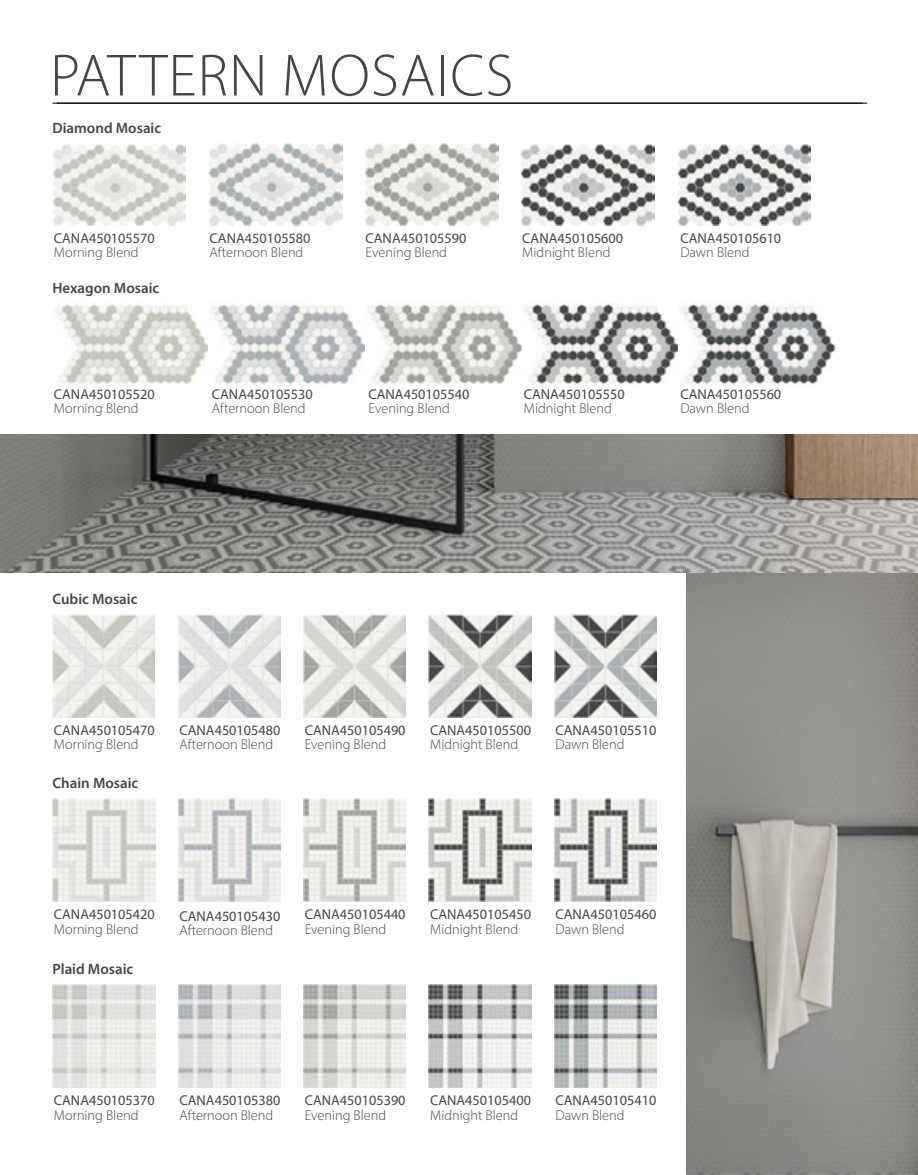
<style>
.page{position:relative;width:918px;height:1175px;background:#fff}
.page>*{position:absolute;margin:0;border:0;box-sizing:border-box;transform-origin:0 0}
.t1{font:300 60px "Myriad Pro";letter-spacing:.02em;color:#454649}
.t2{font:600 15px "Myriad Pro";color:#474649}
.t3{font:14.25px "Myriad Pro";color:#474649}
.t4{font:300 14.25px "Myriad Pro";color:#474649}
</style>
<div class="page">
<hr style="left:52px;top:103px;width:810px;height:1px;background:#000">
<hr style="left:57px;top:103px;width:810px;height:1px;background:#000">
<img style="left:53px;top:144px;width:133px;height:81px">
<img style="left:208px;top:144px;width:135px;height:81px">
<img style="left:364px;top:144px;width:135px;height:81px">
<img style="left:521px;top:144px;width:133px;height:81px">
<img style="left:677px;top:144px;width:133px;height:81px">
<img style="left:54px;top:303px;width:154px;height:82px">
<img style="left:210px;top:303px;width:155px;height:82px">
<img style="left:367px;top:304px;width:155px;height:81px">
<img style="left:524px;top:303px;width:154px;height:82px">
<img style="left:680px;top:303px;width:156px;height:82px">
<img style="left:53px;top:614px;width:102px;height:103px">
<img style="left:178px;top:614px;width:103px;height:103px">
<img style="left:303px;top:614px;width:103px;height:103px">
<img style="left:429px;top:614px;width:102px;height:103px">
<img style="left:554px;top:614px;width:103px;height:103px">
<img style="left:53px;top:799px;width:102px;height:102px">
<img style="left:178px;top:799px;width:103px;height:102px">
<img style="left:303px;top:799px;width:103px;height:102px">
<img style="left:429px;top:799px;width:102px;height:102px">
<img style="left:554px;top:799px;width:103px;height:102px">
<img style="left:53px;top:984px;width:102px;height:103px">
<img style="left:178px;top:984px;width:103px;height:103px">
<img style="left:303px;top:984px;width:103px;height:103px">
<img style="left:429px;top:984px;width:102px;height:103px">
<img style="left:554px;top:984px;width:103px;height:103px">
<img style="left:686px;top:573px;width:232px;height:601px">
<img style="left:0;top:434px;width:918px;height:139px">
<h1 class="t1" style="left:50px;top:39px;width:465px">PATTERN MOSAICS</h1>
<p class="t2" style="left:52px;top:118px;width:110px">Diamond Mosaic</p>
<p class="t3" style="left:54px;top:229px;width:102px">CANA450105570</p>
<p class="t4" style="left:54px;top:244px;width:86px">Morning Blend</p>
<p class="t2" style="left:52px;top:278px;width:108px">Hexagon Mosaic</p>
<p class="t3" style="left:54px;top:385px;width:102px">CANA450105520</p>
<p class="t4" style="left:54px;top:399px;width:86px">Morning Blend</p>
<p class="t3" style="left:210px;top:229px;width:102px">CANA450105580</p>
<p class="t4" style="left:210px;top:244px;width:95px">Afternoon Blend</p>
<p class="t3" style="left:212px;top:385px;width:102px">CANA450105530</p>
<p class="t4" style="left:212px;top:399px;width:95px">Afternoon Blend</p>
<p class="t3" style="left:366px;top:229px;width:102px">CANA450105590</p>
<p class="t4" style="left:366px;top:244px;width:83px">Evening Blend</p>
<p class="t3" style="left:369px;top:385px;width:102px">CANA450105540</p>
<p class="t4" style="left:369px;top:399px;width:83px">Evening Blend</p>
<p class="t3" style="left:522px;top:229px;width:102px">CANA450105600</p>
<p class="t4" style="left:522px;top:244px;width:90px">Midnight Blend</p>
<p class="t3" style="left:524px;top:385px;width:102px">CANA450105550</p>
<p class="t4" style="left:524px;top:399px;width:90px">Midnight Blend</p>
<p class="t3" style="left:680px;top:229px;width:102px">CANA450105610</p>
<p class="t4" style="left:680px;top:244px;width:71px">Dawn Blend</p>
<p class="t3" style="left:680px;top:385px;width:102px">CANA450105560</p>
<p class="t4" style="left:680px;top:399px;width:71px">Dawn Blend</p>
<p class="t2" style="left:52px;top:589px;width:86px">Cubic Mosaic</p>
<p class="t3" style="left:54px;top:721px;width:102px">CANA450105470</p>
<p class="t4" style="left:54px;top:736px;width:86px">Morning Blend</p>
<p class="t2" style="left:52px;top:773px;width:87px">Chain Mosaic</p>
<p class="t3" style="left:180px;top:721px;width:102px">CANA450105480</p>
<p class="t4" style="left:180px;top:736px;width:95px">Afternoon Blend</p>
<p class="t3" style="left:305px;top:721px;width:102px">CANA450105490</p>
<p class="t4" style="left:305px;top:736px;width:83px">Evening Blend</p>
<p class="t3" style="left:430px;top:721px;width:102px">CANA450105500</p>
<p class="t4" style="left:430px;top:736px;width:90px">Midnight Blend</p>
<p class="t3" style="left:555px;top:721px;width:102px">CANA450105510</p>
<p class="t4" style="left:555px;top:736px;width:71px">Dawn Blend</p>
<p class="t3" style="left:54px;top:905px;width:102px">CANA450105420</p>
<p class="t4" style="left:54px;top:920px;width:86px">Morning Blend</p>
<p class="t2" style="left:52px;top:959px;width:82px">Plaid Mosaic</p>
<p class="t3" style="left:180px;top:907px;width:102px">CANA450105430</p>
<p class="t4" style="left:180px;top:921px;width:95px">Afternoon Blend</p>
<p class="t3" style="left:305px;top:905px;width:102px">CANA450105440</p>
<p class="t4" style="left:305px;top:920px;width:83px">Evening Blend</p>
<p class="t3" style="left:430px;top:905px;width:102px">CANA450105450</p>
<p class="t4" style="left:430px;top:920px;width:90px">Midnight Blend</p>
<p class="t3" style="left:555px;top:905px;width:102px">CANA450105460</p>
<p class="t4" style="left:555px;top:920px;width:71px">Dawn Blend</p>
<p class="t3" style="left:54px;top:1091px;width:102px">CANA450105370</p>
<p class="t4" style="left:54px;top:1106px;width:86px">Morning Blend</p>
<p class="t3" style="left:180px;top:1091px;width:102px">CANA450105380</p>
<p class="t4" style="left:180px;top:1106px;width:95px">Afternoon Blend</p>
<p class="t3" style="left:305px;top:1091px;width:102px">CANA450105390</p>
<p class="t4" style="left:305px;top:1106px;width:83px">Evening Blend</p>
<p class="t3" style="left:430px;top:1091px;width:102px">CANA450105400</p>
<p class="t4" style="left:430px;top:1106px;width:90px">Midnight Blend</p>
<p class="t3" style="left:555px;top:1091px;width:102px">CANA450105410</p>
<p class="t4" style="left:555px;top:1106px;width:71px">Dawn Blend</p>
</div>
